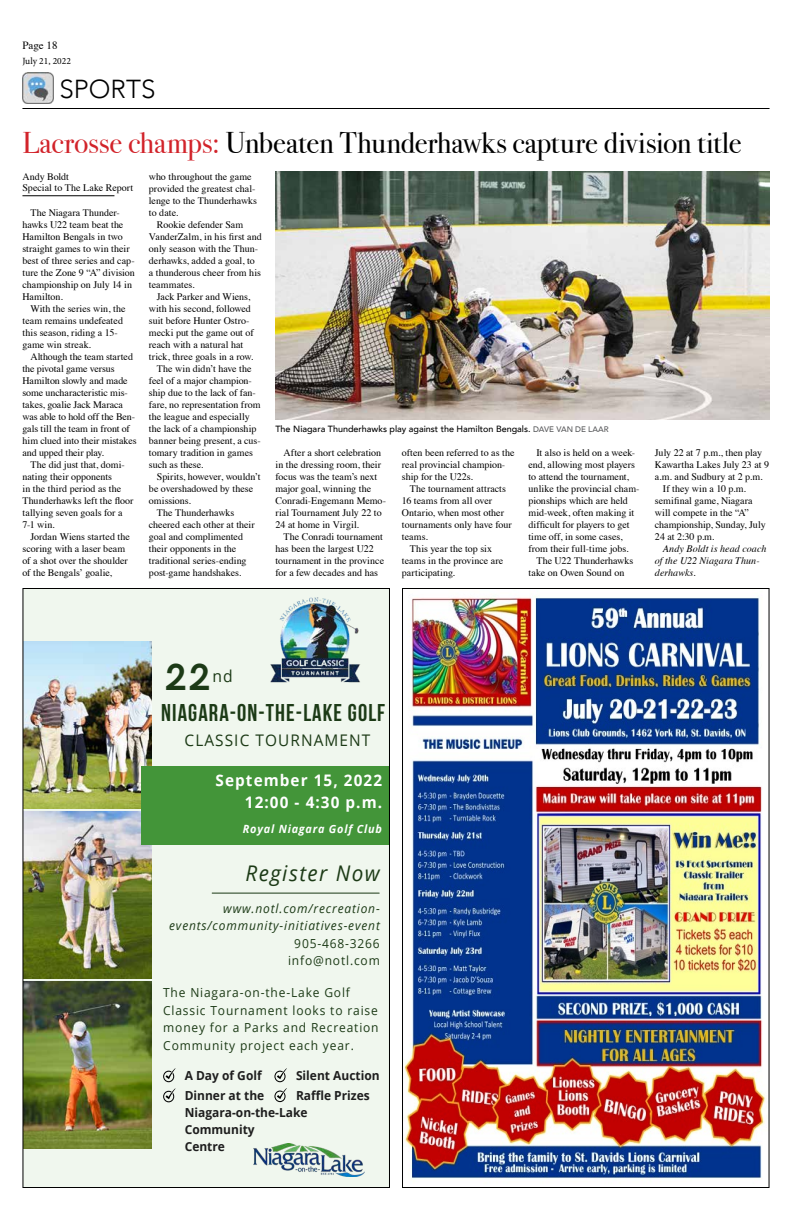
<style>
.page{position:relative;width:792px;height:1224px;background:#fff}
.page>*{position:absolute;margin:0;border:0;box-sizing:border-box;transform-origin:0 0}
.t1{font:700 37.9px "HK Grotesk";color:#1c3a16;scale:.96 1}
.t2{font:30px "Bodoni Svty Two ITCTT";letter-spacing:-.005em;color:#000}
.t3{font:300 26px "Avenir";color:#000}
.t4{font:700 24.2px "Bebas Neue";letter-spacing:.045em;color:#1c3a16;scale:.96 1}
.t5{font:italic 21.6px "Open Sans";letter-spacing:.07em;color:#1c3a16;scale:.96 1}
.t6{font:16.3px "Open Sans";color:#1c3a16;scale:.96 1}
.t7{font:16px "Open Sans";letter-spacing:.07em;color:#1c3a16;scale:.96 1}
.t8{font:700 15.9px/22.2px "Open Sans";letter-spacing:.07em;color:#fff;text-align:right;scale:.96 1}
.t9{font:12.5px/17.5px "Open Sans";letter-spacing:.07em;color:#1c3a16;text-align:center;scale:.96 1}
.t10{font:700 12.5px/17.1px "Open Sans";color:#1e1e1e;scale:.96 1}
.t11{font:italic 12.5px/17.5px "Open Sans";letter-spacing:.07em;color:#1c3a16;text-align:right;scale:.96 1}
.t12{font:italic 700 11.3px "Open Sans";letter-spacing:.07em;color:#fff;scale:.96 1}
.t13{font:11px "Times";color:#000}
.t14{font:10px/12px "Times";color:#000}
.t15{font:italic 10px/12px "Times";letter-spacing:.01em;color:#000}
.t16{font:9.5px "Minion Pro";color:#000}
.t17{font:500 9px "Avenir";color:#000}
.s1{color:#d2232a}
.s2{font-size:8px;color:#58595b}
</style>
<div class="page">
<hr style="left:22px;top:108px;width:748px;height:1px;background:#000">
<img style="left:22px;top:72px;width:32px;height:31px">
<div style="left:23px;top:589px;width:366px;height:598px;background:#f0f7ee"></div>
<hr style="left:212px;top:893px;width:167px;height:1px;background:#1c3a16">
<img style="left:254px;top:1143px;width:111px;height:33px">
<img style="left:24px;top:642px;width:127px;height:167px">
<img style="left:24px;top:812px;width:127px;height:166px">
<img style="left:24px;top:981px;width:127px;height:168px">
<img style="left:270px;top:597px;width:91px;height:86px">
<div style="left:141px;top:766px;width:248px;height:79px;background:#439539"></div>
<svg style="left:163px;top:1068px;width:12px;height:14px"></svg>
<svg style="left:163px;top:1088px;width:12px;height:14px"></svg>
<svg style="left:274px;top:1068px;width:13px;height:14px"></svg>
<svg style="left:274px;top:1088px;width:13px;height:14px"></svg>
<hr style="left:22px;top:196px;width:92px;height:1px;background:#000">
<img style="left:275px;top:171px;width:494px;height:249px">
<img style="left:404px;top:596px;width:362px;height:583px">
<p class="t13" style="left:22px;top:35px;width:37px">Page 18</p>
<p class="t16" style="left:22px;top:54px;width:50px">July 21, 2022</p>
<h3 class="t3" style="left:59px;top:74px;width:98px">SPORTS</h3>
<h2 class="t2" style="left:22px;top:118px;width:721px"><span class="s1">Lacrosse champs:</span> Unbeaten Thunderhawks capture division title</h2>
<p class="t14" style="left:22px;top:170px;width:112px;line-height:11px">Andy Boldt<br>Special to The Lake Report</p>
<p class="t14" style="left:22px;top:206px;width:114px;text-indent:8px">The Niagara Thunder&shy;hawks U22 team beat the<br>Hamilton Bengals in two straight games to win their best of three series and cap&shy;ture the Zone 9 “A” division championship on July 14 in<br>Hamilton.</p>
<p class="t14" style="left:22px;top:302px;width:104px;text-indent:8px">With the series win, the team remains undefeated this season, riding a 15- game win streak.</p>
<p class="t14" style="left:22px;top:350px;width:116px;text-indent:8px">Although the team started the pivotal game versus<br>Hamilton slowly and made some uncharacteristic mis&shy;takes, goalie Jack Maraca was able to hold off the Ben&shy;gals till the team in front of him clued into their mistakes and upped their play.</p>
<p class="t14" style="left:22px;top:458px;width:113px;text-indent:8px">The did just that, domi&shy;nating their opponents<br>in the third period as the<br>Thunderhawks left the floor tallying seven goals for a<br>7-1 win.</p>
<p class="t14" style="left:22px;top:530px;width:109px;text-indent:8px">Jordan Wiens started the scoring with a laser beam of a shot over the shoulder of the Bengals’ goalie,</p>
<p class="t14" style="left:149px;top:170px;width:110px">who throughout the game provided the greatest chal&shy;lenge to the Thunderhawks to date.</p>
<p class="t14" style="left:149px;top:218px;width:114px;text-indent:8px">Rookie defender Sam<br>VanderZalm, in his first and only season with the Thun&shy;derhawks, added a goal, to a thunderous cheer from his teammates.</p>
<p class="t14" style="left:157px;top:290px;width:95px">Jack Parker and Wiens,</p>
<p class="t14" style="left:149px;top:302px;width:103px">with his second, followed</p>
<p class="t14" style="left:149px;top:314px;width:102px">suit before Hunter Ostro-</p>
<p class="t14" style="left:149px;top:326px;width:106px">mecki put the game out of</p>
<p class="t14" style="left:149px;top:338px;width:96px">reach with a natural hat</p>
<p class="t14" style="left:149px;top:350px;width:106px">trick, three goals in a row.</p>
<p class="t14" style="left:157px;top:362px;width:96px">The win didn’t have the</p>
<p class="t14" style="left:149px;top:374px;width:104px">feel of a major champion-</p>
<p class="t14" style="left:149px;top:386px;width:109px">ship due to the lack of fan-</p>
<p class="t14" style="left:149px;top:398px;width:113px">fare, no representation from</p>
<p class="t14" style="left:149px;top:410px;width:102px">the league and especially</p>
<p class="t14" style="left:149px;top:422px;width:109px">the lack of a championship</p>
<p class="t14" style="left:149px;top:434px;width:113px">banner being present, a cus-</p>
<p class="t14" style="left:149px;top:446px;width:106px">tomary tradition in games</p>
<p class="t14" style="left:149px;top:458px;width:56px">such as these.</p>
<p class="t14" style="left:157px;top:470px;width:105px">Spirits, however, wouldn’t</p>
<p class="t14" style="left:149px;top:482px;width:106px">be overshadowed by these</p>
<p class="t14" style="left:149px;top:494px;width:44px">omissions.</p>
<p class="t14" style="left:157px;top:506px;width:79px">The Thunderhawks</p>
<p class="t14" style="left:149px;top:518px;width:108px">cheered each other at their</p>
<p class="t14" style="left:149px;top:530px;width:96px">goal and complimented</p>
<p class="t14" style="left:149px;top:542px;width:89px">their opponents in the</p>
<p class="t14" style="left:149px;top:554px;width:99px">traditional series-ending</p>
<p class="t14" style="left:149px;top:566px;width:94px">post-game handshakes.</p>
<p class="t17" style="left:275px;top:421px;width:335px">The Niagara Thunderhawks play against the Hamilton Bengals. <span class="s2">DAVE VAN DE LAAR</span></p>
<p class="t14" style="left:275px;top:446px;width:112px;text-indent:8px">After a short celebration in the dressing room, their focus was the team’s next major goal, winning the<br>Conradi-Engemann Memo&shy;rial Tournament July 22 to<br>24 at home in Virgil.</p>
<p class="t14" style="left:275px;top:530px;width:110px;text-indent:8px">The Conradi tournament has been the largest U22 tournament in the province for a few decades and has</p>
<p class="t14" style="left:402px;top:446px;width:114px">often been referred to as the real provincial champion&shy;ship for the U22s.</p>
<p class="t14" style="left:410px;top:482px;width:98px">The tournament attracts</p>
<p class="t14" style="left:402px;top:494px;width:92px">16 teams from all over</p>
<p class="t14" style="left:402px;top:506px;width:104px">Ontario, when most other</p>
<p class="t14" style="left:402px;top:518px;width:112px">tournaments only have four</p>
<p class="t14" style="left:402px;top:530px;width:27px">teams.</p>
<p class="t14" style="left:410px;top:542px;width:84px">This year the top six</p>
<p class="t14" style="left:402px;top:554px;width:103px">teams in the province are</p>
<p class="t14" style="left:402px;top:566px;width:55px">participating.</p>
<p class="t14" style="left:528px;top:446px;width:113px;text-indent:8px">It also is held on a week&shy;end, allowing most players to attend the tournament, unlike the provincial cham&shy;pionships which are held mid-week, often making it difficult for players to get time off, in some cases, from their full-time jobs.</p>
<p class="t14" style="left:528px;top:554px;width:106px;text-indent:8px">The U22 Thunderhawks take on Owen Sound on</p>
<p class="t14" style="left:655px;top:446px;width:109px">July 22 at 7 p.m., then play</p>
<p class="t14" style="left:655px;top:458px;width:116px">Kawartha Lakes July 23 at 9</p>
<p class="t14" style="left:655px;top:470px;width:109px">a.m. and Sudbury at 2 p.m.</p>
<p class="t14" style="left:663px;top:482px;width:84px">If they win a 10 p.m.</p>
<p class="t14" style="left:655px;top:494px;width:99px">semifinal game, Niagara</p>
<p class="t14" style="left:655px;top:506px;width:96px">will compete in the “A”</p>
<p class="t14" style="left:655px;top:518px;width:112px">championship, Sunday, July</p>
<p class="t14" style="left:655px;top:530px;width:61px">24 at 2:30 p.m.</p>
<p class="t15" style="left:655px;top:542px;width:113px;text-indent:8px">Andy Boldt is head coach of the U22 Niagara Thun&shy;derhawks.</p>
<h1 class="t1" style="left:166px;top:648px;width:48px">22</h1>
<h3 class="t6" style="left:213px;top:665px;width:23px">nd</h3>
<h3 class="t4" style="left:161px;top:700px;width:235px">NIAGARA-ON-THE-LAKE GOLF</h3>
<h3 class="t7" style="left:185px;top:729px;width:195px">CLASSIC TOURNAMENT</h3>
<h3 class="t8" style="left:216px;top:769px;width:175px">September 15, 2022<br>12:00 - 4:30 p.m.</h3>
<p class="t12" style="left:243px;top:821px;width:146px">Royal Niagara Golf Club</p>
<h3 class="t5" style="left:245px;top:858px;width:141px">Register Now</h3>
<p class="t11" style="left:169px;top:899px;width:221px">www.notl.com/recreation&shy;events/community-initiatives-event</p>
<p class="t9" style="left:288px;top:934px;width:97px">905-468-3266 info@notl.com</p>
<p class="t9" style="left:163px;top:984px;width:226px;text-align:left">The Niagara-on-the-Lake Golf<br>Classic Tournament looks to raise money for a Parks and Recreation<br>Community project each year.</p>
<p class="t10" style="left:185px;top:1066px;width:84px;line-height:19.5px">A Day of Golf<br>Dinner at the</p>
<p class="t10" style="left:185px;top:1103px;width:130px">Niagara-on-the-Lake<br>Community<br>Centre</p>
<p class="t10" style="left:296px;top:1065px;width:89px;line-height:19.9px">Silent Auction<br>Raffle Prizes</p>
</div>
